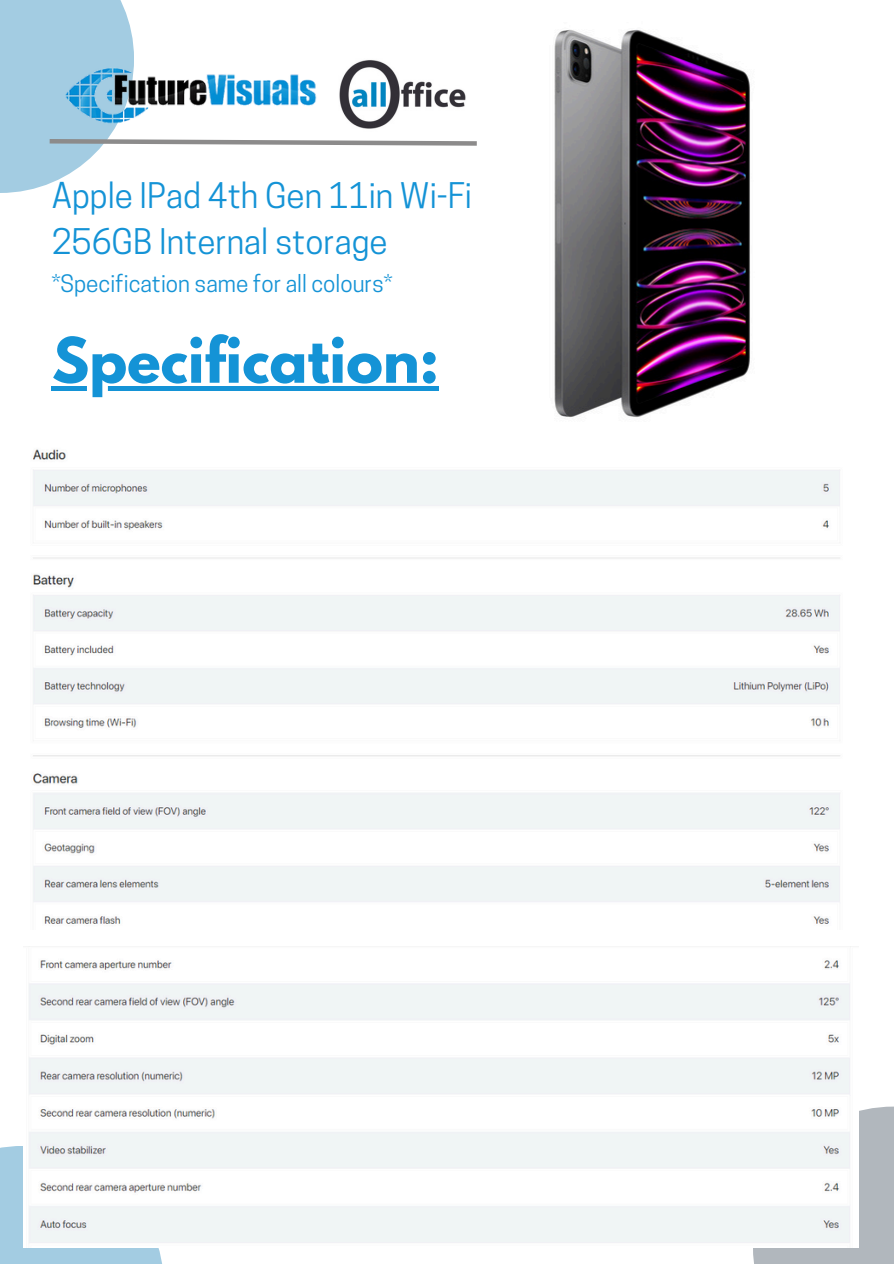
<style>
.page{position:relative;width:894px;height:1264px;background:#fff}
.page>*{position:absolute;margin:0;border:0;box-sizing:border-box;transform-origin:0 0}
.t1{font:700 55.5px "League Spartan";color:#1493d6}
.t2{font:33.15px/46.2px "Cooper Hewitt";color:#1493d6}
.t3{font:22.5px "Cooper Hewitt";color:#1493d6}
</style>
<div class="page">
<svg style="left:0;top:0;width:134px;height:193px;fill:#a3cce2"></svg>
<img style="left:52px;top:59px;width:350px;height:72px">
<img style="left:402px;top:29px;width:348px;height:388px">
<svg style="left:45px;top:137px;width:436px;height:11px"></svg>
<div style="left:0;top:1145px;width:164px;height:118px;background:#a3cce2"></div>
<div style="left:752px;top:1106px;width:141px;height:157px;background:#b1b7bd"></div>
<img style="left:33px;top:449px;width:807px;height:475px">
<img style="left:23px;top:946px;width:835px;height:300px">
<hr style="left:52px;top:386px;width:387px;height:4px;background:#1493d6">
<h1 class="t2" style="left:52px;top:176px;width:421px">Apple IPad 4th Gen 11in Wi-Fi<br>256GB Internal storage</h1>
<p class="t3" style="left:52px;top:275px;width:342px">*Specification same for all colours*</p>
<p class="t1" style="left:52px;top:333px;width:388px">Specification:</p>
</div>
